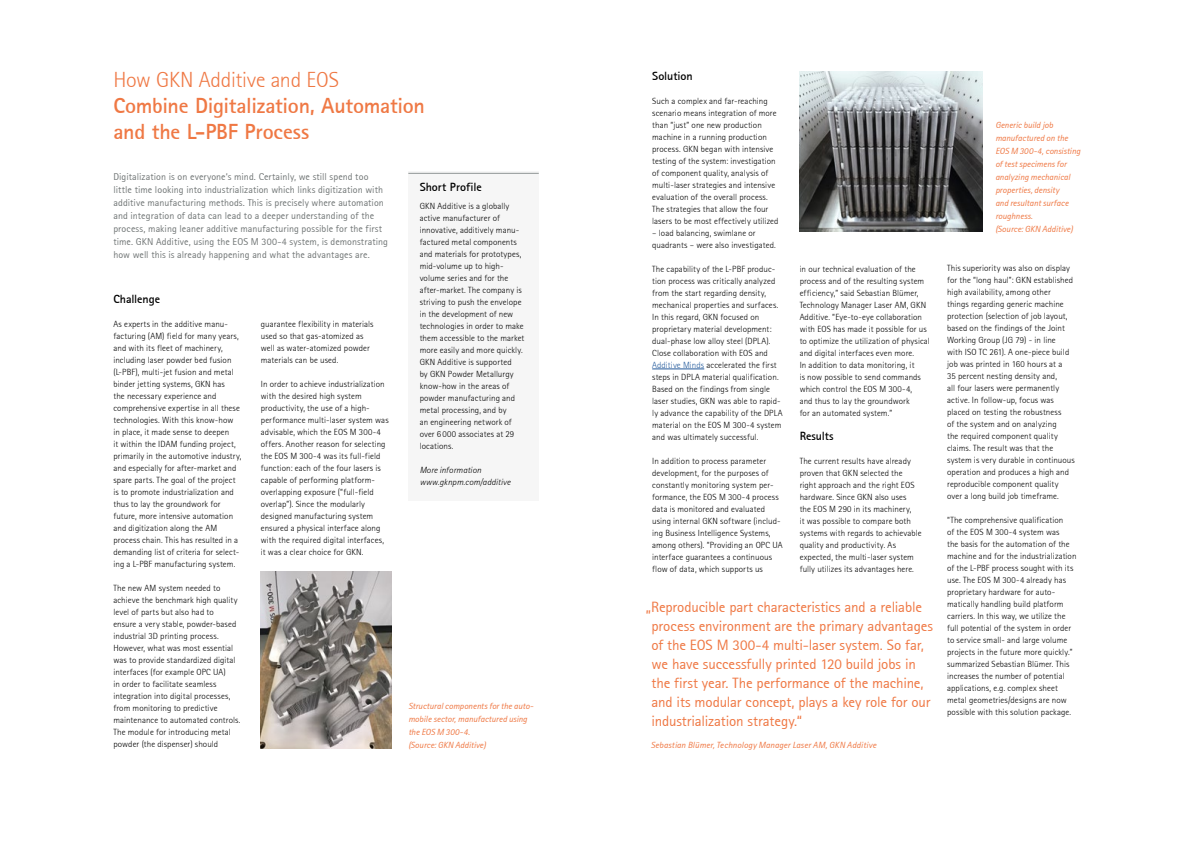
<style>
.page{position:relative;width:1191px;height:842px;background:#fff}
.page>*{position:absolute;margin:0;border:0;box-sizing:border-box;transform-origin:0 0}
.t1{font:700 22px/26px "Rotis San Ser T";letter-spacing:-.015em;color:#ef7844}
.t2{font:22px "Rotis San Ser T Ligh";letter-spacing:-.01em;color:#ef7844}
.t3{font:15px/19px "Rotis San Ser T";letter-spacing:-.01em;color:#ef7844}
.t4{font:700 12px "Rotis Sans Serif CE";letter-spacing:-.005em;color:#000}
.t5{font:10px/13px "Rotis San Ser T";letter-spacing:.005em;color:#717676}
.t6{font:9px/12px "Rotis San Ser T Ligh";letter-spacing:.01em;color:#000}
.t7{font:italic 9px/13px "Rotis San Ser T";color:#ef7844}
.t8{font:9px/12px "Rotis San Ser T Ligh Ital";letter-spacing:.01em;color:#000}
.s1{color:#22599b}
</style>
<div class="page">
<div style="left:408px;top:172px;width:131px;height:329px;background:#f6f6f6"></div>
<hr style="left:652px;top:369px;width:52px;height:1px;background:#22599b">
<hr style="left:408px;top:173px;width:131px;height:1px;background:#919796">
<img style="left:261px;top:571px;width:130px;height:177px">
<img style="left:799px;top:72px;width:183px;height:160px">
<h1 class="t2" style="left:113px;top:67px;width:227px">How GKN Additive and EOS</h1>
<h1 class="t1" style="left:113px;top:92px;width:313px">Combine Digitalization, Automation and the L-PBF Process</h1>
<p class="t5" style="left:113px;top:170px;width:276px">Digitalization is on everyone‘s mind. Certainly, we still spend too little time looking into industrialization which links digitization with additive manufacturing methods. This is precisely where automation and integration of data can lead to a deeper understanding of the process, making leaner additive manufacturing possible for the first time. GKN Additive, using the EOS M 300-4 system, is demonstrating how well this is already happening and what the advantages are.</p>
<h3 class="t4" style="left:113px;top:291px;width:48px">Challenge</h3>
<p class="t6" style="left:113px;top:318px;width:129px">As experts in the additive manu&shy;facturing (AM) field for many years, and with its fleet of machinery, including laser powder bed fusion (L-PBF), multi-jet fusion and metal binder jetting systems, GKN has<br>the necessary experience and comprehensive expertise in all these technologies. With this know-how in place, it made sense to deepen<br>it within the IDAM funding project, primarily in the automotive industry, and especially for after-market and spare parts. The goal of the project is to promote industrialization and thus to lay the groundwork for future, more intensive automation and digitization along the AM process chain. This has resulted in a demanding list of criteria for select&shy;ing a L-PBF manufacturing system.</p>
<p class="t6" style="left:113px;top:582px;width:129px">The new AM system needed to achieve the benchmark high quality level of parts but also had to<br>ensure a very stable, powder-based industrial 3D printing process.<br>However, what was most essential was to provide standardized digital interfaces (for example OPC UA)<br>in order to facilitate seamless integration into digital processes, from monitoring to predictive maintenance to automated controls.<br>The module for introducing metal powder (the dispenser) should</p>
<p class="t6" style="left:261px;top:318px;width:114px">guarantee flexibility in materials used so that gas-atomized as well as water-atomized powder materials can be used.</p>
<p class="t6" style="left:261px;top:378px;width:129px">In order to achieve industrialization with the desired high system productivity, the use of a high&shy;performance multi-laser system was advisable, which the EOS M 300-4 offers. Another reason for selecting the EOS M 300-4 was its full-field function: each of the four lasers is capable of performing platform&shy;overlapping exposure (“full-field overlap”). Since the modularly designed manufacturing system ensured a physical interface along with the required digital interfaces, it was a clear choice for GKN.</p>
<h3 class="t4" style="left:420px;top:180px;width:64px">Short Profile</h3>
<p class="t6" style="left:420px;top:200px;width:106px">GKN Additive is a globally active manufacturer of innovative, additively manu&shy;factured metal components and materials for prototypes, mid-volume up to high&shy;volume series and for the after-market. The company is striving to push the envelope in the development of new technologies in order to make them accessible to the market more easily and more quickly.<br>GKN Additive is supported<br>by GKN Powder Metallurgy know-how in the areas of powder manufacturing and metal processing, and by<br>an engineering network of over 6 000 associates at 29 locations.</p>
<p class="t8" style="left:420px;top:464px;width:92px">More information www.gknpm.com/additive</p>
<p class="t7" style="left:408px;top:700px;width:127px">Structural components for the auto&shy;mobile sector, manufactured using the EOS M 300-4.<br>(Source: GKN Additive)</p>
<h3 class="t4" style="left:652px;top:68px;width:42px">Solution</h3>
<p class="t6" style="left:652px;top:95px;width:128px">Such a complex and far-reaching scenario means integration of more than “just” one new production machine in a running production process. GKN began with intensive testing of the system: investigation of component quality, analysis of multi-laser strategies and intensive evaluation of the overall process.<br>The strategies that allow the four lasers to be most effectively utilized</p>
<p class="t6" style="left:652px;top:227px;width:125px">– load balancing, swimlane or quadrants – were also investigated.</p>
<p class="t6" style="left:652px;top:263px;width:132px">The capability of the L-PBF produc&shy;tion process was critically analyzed from the start regarding density, mechanical properties and surfaces.<br>In this regard, GKN focused on proprietary material development: dual-phase low alloy steel (DPLA).<br>Close collaboration with EOS and <span class="s1">Additive Minds</span> accelerated the first steps in DPLA material qualification.<br>Based on the findings from single laser studies, GKN was able to rapid&shy;ly advance the capability of the DPLA material on the EOS M 300-4 system and was ultimately successful.</p>
<p class="t6" style="left:652px;top:455px;width:132px">In addition to process parameter development, for the purposes of constantly monitoring system per&shy;formance, the EOS M 300-4 process data is monitored and evaluated using internal GKN software (includ&shy;ing Business Intelligence Systems, among others). “Providing an OPC UA interface guarantees a continuous flow of data, which supports us</p>
<p class="t3" style="left:651px;top:597px;width:283px;text-indent:-6px">„Reproducible part characteristics and a reliable process environment are the primary advantages of the EOS M 300-4 multi-laser system. So far, we have successfully printed 120 build jobs in the first year. The performance of the machine, and its modular concept, plays a key role for our industrialization strategy.“</p>
<p class="t7" style="left:651px;top:739px;width:227px">Sebastian Blümer, Technology Manager Laser AM, GKN Additive</p>
<p class="t6" style="left:799px;top:263px;width:132px">in our technical evaluation of the process and of the resulting system efficiency,” said Sebastian Blümer, Technology Manager Laser AM, GKN Additive. “Eye-to-eye collaboration with EOS has made it possible for us to optimize the utilization of physical and digital interfaces even more.<br>In addition to data monitoring, it<br>is now possible to send commands which control the EOS M 300-4,<br>and thus to lay the groundwork<br>for an automated system.”</p>
<h3 class="t4" style="left:799px;top:428px;width:36px">Results</h3>
<p class="t6" style="left:799px;top:455px;width:124px">The current results have already proven that GKN selected the<br>right approach and the right EOS hardware. Since GKN also uses<br>the EOS M 290 in its machinery,<br>it was possible to compare both systems with regards to achievable quality and productivity. As expected, the multi-laser system fully utilizes its advantages here.</p>
<p class="t7" style="left:995px;top:118px;width:87px">Generic build job manufactured on the<br>EOS M 300-4, consisting of test specimens for analyzing mechanical properties, density<br>and resultant surface roughness.<br>(Source: GKN Additive)</p>
<p class="t6" style="left:947px;top:262px;width:129px">This superiority was also on display for the “long haul”: GKN established high availability, among other<br>things regarding generic machine protection (selection of job layout, based on the findings of the Joint Working Group (JG 79) - in line<br>with ISO TC 261). A one-piece build job was printed in 160 hours at a<br>35 percent nesting density and,<br>all four lasers were permanently active. In follow-up, focus was placed on testing the robustness<br>of the system and on analyzing<br>the required component quality claims. The result was that the system is very durable in continuous operation and produces a high and reproducible component quality over a long build job timeframe.</p>
<p class="t6" style="left:947px;top:514px;width:131px">“The comprehensive qualification<br>of the EOS M 300-4 system was<br>the basis for the automation of the machine and for the industrialization of the L-PBF process sought with its use. The EOS M 300-4 already has proprietary hardware for auto&shy;matically handling build platform carriers. In this way, we utilize the full potential of the system in order to service small- and large volume projects in the future more quickly.” summarized Sebastian Blümer. This increases the number of potential applications, e.g. complex sheet metal geometries/designs are now possible with this solution package.</p>
</div>
